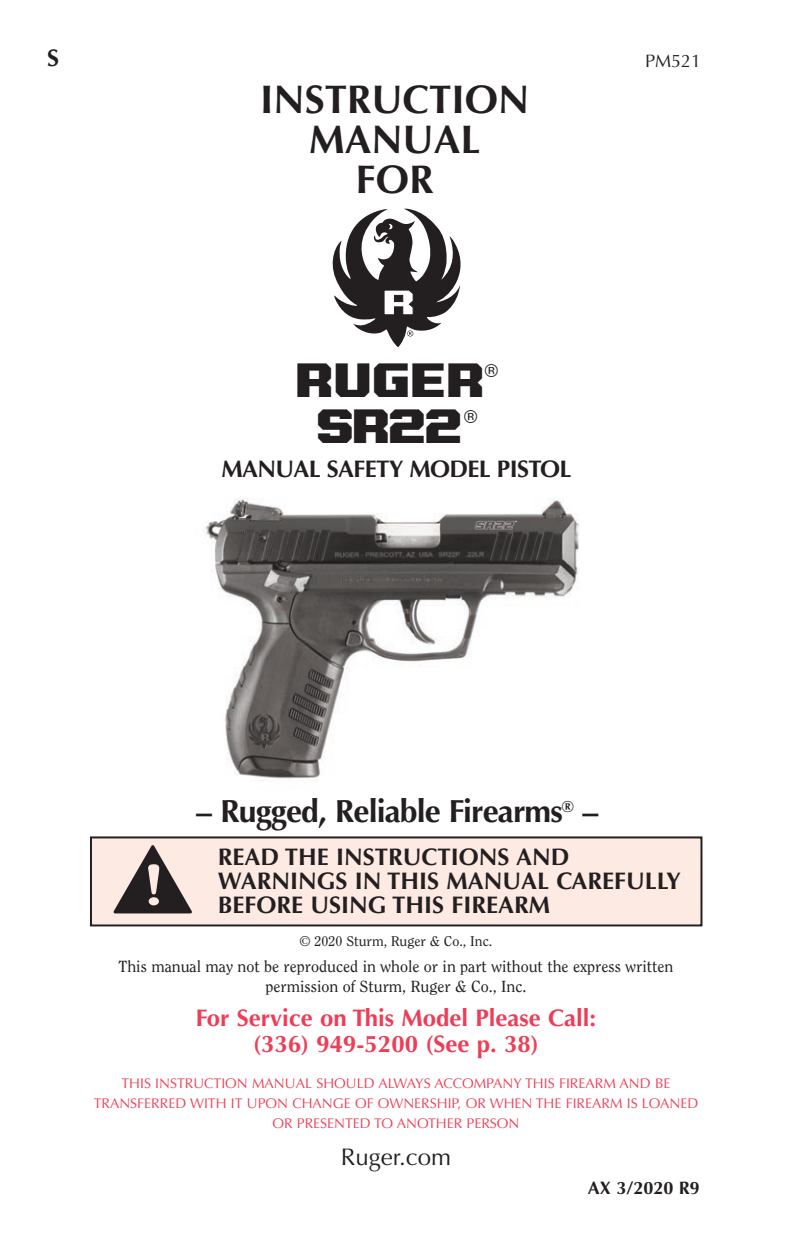
<style>
.page{position:relative;width:792px;height:1242px;background:#fff}
.page>*{position:absolute;margin:0;border:0;box-sizing:border-box;transform-origin:0 0}
.t1{font:800 48px "Super Duty Clo Sharp";color:#231f20}
.t2{font:700 40px/40px "Optima";color:#231f20;text-align:center}
.t3{font:700 32px "Optima";letter-spacing:-.03em;color:#231f20}
.t4{font:700 24px/24px "Optima";color:#231f20}
.t5{font:700 24px/26px "Optima";color:#ee3d56;text-align:center}
.t6{font:700 24px "Optima";letter-spacing:-.03em;color:#231f20}
.t7{font:24px "Optima";color:#231f20}
.t8{font:700 18px "Optima";color:#231f20}
.t9{font:18px "Optima";color:#231f20}
.t10{font:18px "Helvetica";color:#231f20}
.t11{font:16px/20px "Clearface Std";color:#231f20;text-align:center}
.t12{font:14px/20px "Optima";color:#ee3d56;text-align:center}
.t13{font:14px "Clearface Std";color:#231f20}
</style>
<div class="page">
<img style="left:203px;top:498px;width:376px;height:281px">
<svg style="left:332px;top:208px;width:129px;height:139px"></svg>
<div style="left:92px;top:838px;width:608px;height:86px;background:#fdeae3"></div>
<div style="left:90px;top:836px;width:612px;height:90px;border:2px solid #231f20"></div>
<svg style="left:114px;top:845px;width:78px;height:68px"></svg>
<h3 class="t4" style="left:47px;top:48px;width:13px">S</h3>
<h2 class="t2" style="left:260px;top:83px;width:270px">INSTRUCTION<br>MANUAL<br>FOR</h2>
<h1 class="t1" style="left:295px;top:356px;width:191px">RUGER</h1>
<p class="t10" style="left:485px;top:364px;width:15px">®</p>
<h1 class="t1" style="left:316px;top:402px;width:148px">SR22</h1>
<p class="t10" style="left:464px;top:410px;width:15px">®</p>
<h3 class="t6" style="left:222px;top:459px;width:351px">MANUAL SAFETY MODEL PISTOL</h3>
<p class="t9" style="left:645px;top:50px;width:58px">PM521</p>
<h3 class="t3" style="left:196px;top:797px;width:404px">– Rugged, Reliable Firearms<sup>®</sup> –</h3>
<h3 class="t4" style="left:218px;top:848px;width:464px">READ THE INSTRUCTIONS AND<br>WARNINGS IN THIS MANUAL CAREFULLY<br>BEFORE USING THIS FIREARM</h3>
<p class="t13" style="left:300px;top:936px;width:194px">© 2020 Sturm, Ruger &amp; Co., Inc.</p>
<p class="t11" style="left:119px;top:958px;width:556px">This manual may not be reproduced in whole or in part without the express written permission of Sturm, Ruger &amp; Co., Inc.</p>
<h3 class="t5" style="left:196px;top:1007px;width:402px">For Service on This Model Please Call: (336) 949-5200 (See p. 38)</h3>
<p class="t12" style="left:94px;top:1073px;width:606px">THIS INSTRUCTION MANUAL SHOULD ALWAYS ACCOMPANY THIS FIREARM AND BE<br>TRANSFERRED WITH IT UPON CHANGE OF OWNERSHIP, OR WHEN THE FIREARM IS LOANED<br>OR PRESENTED TO ANOTHER PERSON</p>
<h3 class="t7" style="left:341px;top:1143px;width:112px">Ruger.com</h3>
<p class="t8" style="left:588px;top:1181px;width:114px">AX 3/2020 R9</p>
</div>
